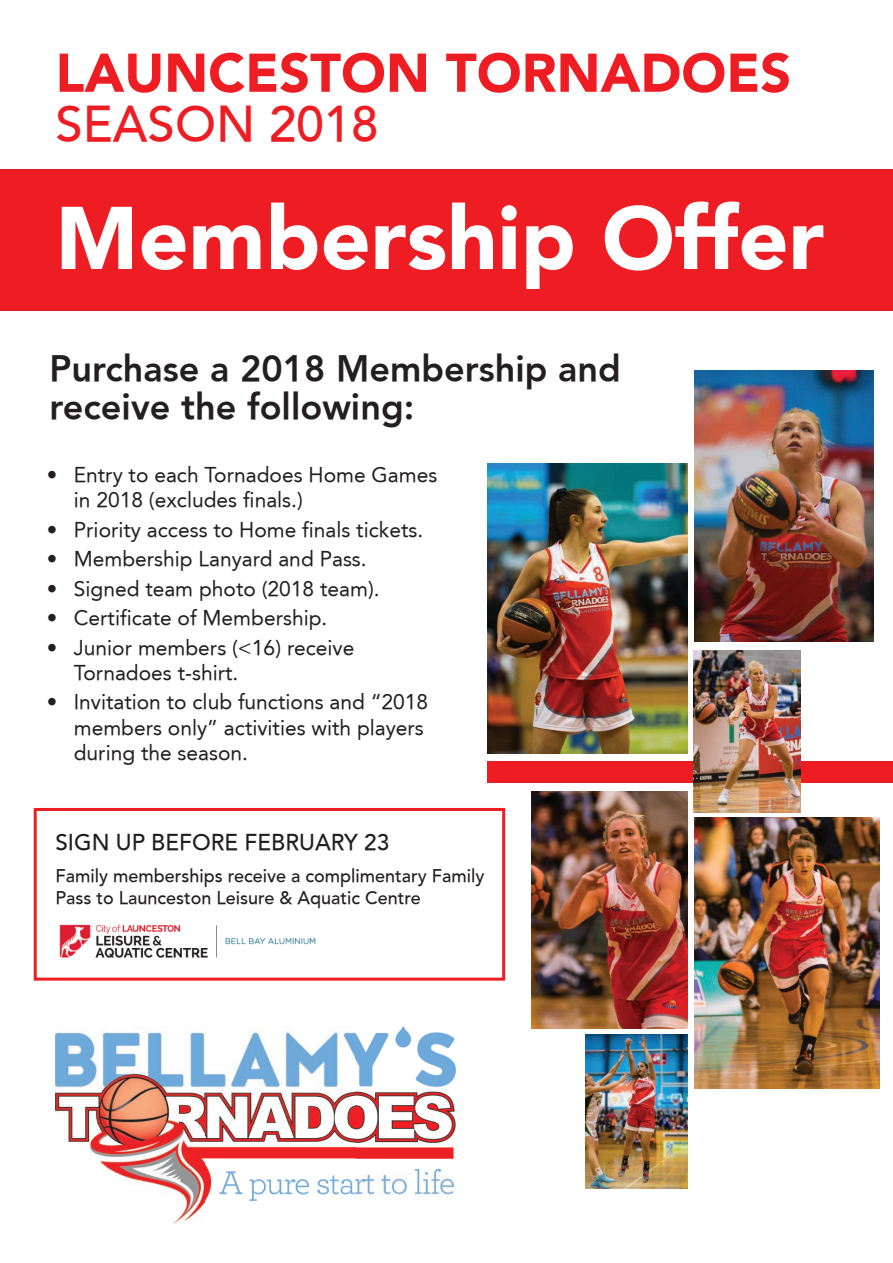
<style>
.page{position:relative;width:893px;height:1263px;background:#fff}
.page>*{position:absolute;margin:0;border:0;box-sizing:border-box;transform-origin:0 0}
.t1{font:900 87.75px "Avenir";color:#fff}
.t2{font:900 53.85px "Avenir";color:#ee1d23}
.t3{font:500 49.35px "Avenir";color:#ee1d23}
.t4{font:800 36px/37.5px "Avenir";color:#231f20}
.t5{font:500 22.5px "Avenir";color:#231f20}
.t6{font:21px/25.2px "Avenir Roman";color:#231f20}
.t7{font:500 18px/21.6px "Avenir";color:#231f20}
</style>
<div class="page">
<div style="left:0;top:169px;width:893px;height:142px;background:#ee1d23"></div>
<div style="left:487px;top:762px;width:406px;height:21px;background:#ee1d23"></div>
<img style="left:55px;top:1027px;width:401px;height:196px">
<img style="left:487px;top:463px;width:200px;height:290px">
<img style="left:693px;top:650px;width:107px;height:162px">
<img style="left:695px;top:371px;width:178px;height:271px">
<img style="left:531px;top:792px;width:156px;height:237px">
<img style="left:695px;top:817px;width:185px;height:271px">
<svg style="left:34px;top:808px;width:471px;height:173px"></svg>
<img style="left:586px;top:1035px;width:101px;height:154px">
<img style="left:51px;top:912px;width:279px;height:53px">
<h2 class="t2" style="left:55px;top:40px;width:737px">LAUNCESTON TORNADOES</h2>
<h3 class="t3" style="left:55px;top:95px;width:325px">SEASON 2018</h3>
<h1 class="t1" style="left:55px;top:185px;width:770px">Membership Offer</h1>
<h3 class="t4" style="left:50px;top:350px;width:573px">Purchase a 2018 Membership and receive the following:</h3>
<p class="t6" style="left:74px;top:462px;width:365px;text-indent:-27px">• Entry to each Tornadoes Home Games in 2018 (excludes finals.)</p>
<p class="t6" style="left:47px;top:517px;width:378px">• Priority access to Home finals tickets.</p>
<p class="t6" style="left:47px;top:546px;width:321px">• Membership Lanyard and Pass.</p>
<p class="t6" style="left:47px;top:576px;width:334px">• Signed team photo (2018 team).</p>
<p class="t6" style="left:47px;top:605px;width:282px">• Certificate of Membership.</p>
<p class="t6" style="left:74px;top:635px;width:282px;text-indent:-27px">• Junior members (&lt;16) receive<br>Tornadoes t-shirt.</p>
<p class="t6" style="left:74px;top:689px;width:356px;text-indent:-27px">• Invitation to club functions and “2018 members only” activities with players during the season.</p>
<p class="t5" style="left:55px;top:830px;width:335px">SIGN UP BEFORE FEBRUARY 23</p>
<p class="t7" style="left:55px;top:866px;width:431px">Family memberships receive a complimentary Family<br>Pass to Launceston Leisure &amp; Aquatic Centre</p>
</div>
